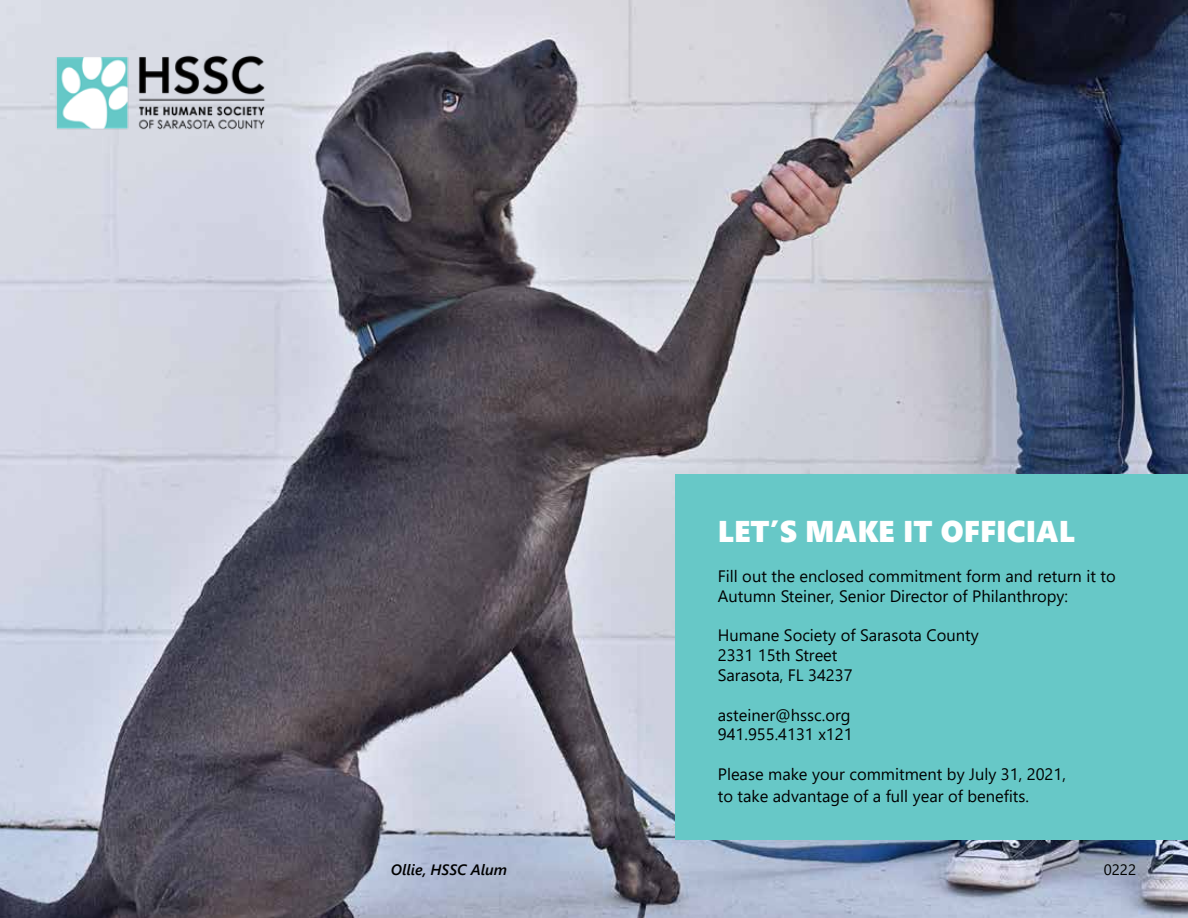
<style>
.page{position:relative;width:1188px;height:918px;background:#fff}
.page>*{position:absolute;margin:0;border:0;box-sizing:border-box;transform-origin:0 0}
.t1{font:30px "Segoe UI Black";color:#fff}
.t2{font:16.5px/19.8px "Segoe UI";color:#000}
.t3{font:italic 600 15px "Segoe UI";color:#000}
.t4{font:15px "Segoe UI";color:#000}
</style>
<div class="page">
<img style="left:0;top:0;width:1188px;height:918px">
<img style="left:46px;top:45px;width:229px;height:94px">
<div style="left:676px;top:475px;width:512px;height:365px;background:#67c8c7"></div>
<h1 class="t1" style="left:718px;top:509px;width:359px">LET’S MAKE IT OFFICIAL</h1>
<p class="t2" style="left:718px;top:565px;width:400px">Fill out the enclosed commitment form and return it to<br>Autumn Steiner, Senior Director of Philanthropy:</p>
<p class="t2" style="left:718px;top:624px;width:262px">Humane Society of Sarasota County<br>2331 15th Street<br>Sarasota, FL 34237</p>
<p class="t2" style="left:718px;top:703px;width:136px">asteiner@hssc.org<br>941.955.4131 x121</p>
<p class="t2" style="left:718px;top:762px;width:350px;line-height:21.6px">Please make your commitment by July 31, 2021, to take advantage of a full year of benefits.</p>
<p class="t3" style="left:391px;top:855px;width:118px">Ollie, HSSC Alum</p>
<p class="t4" style="left:1104px;top:855px;width:34px">0222</p>
</div>
